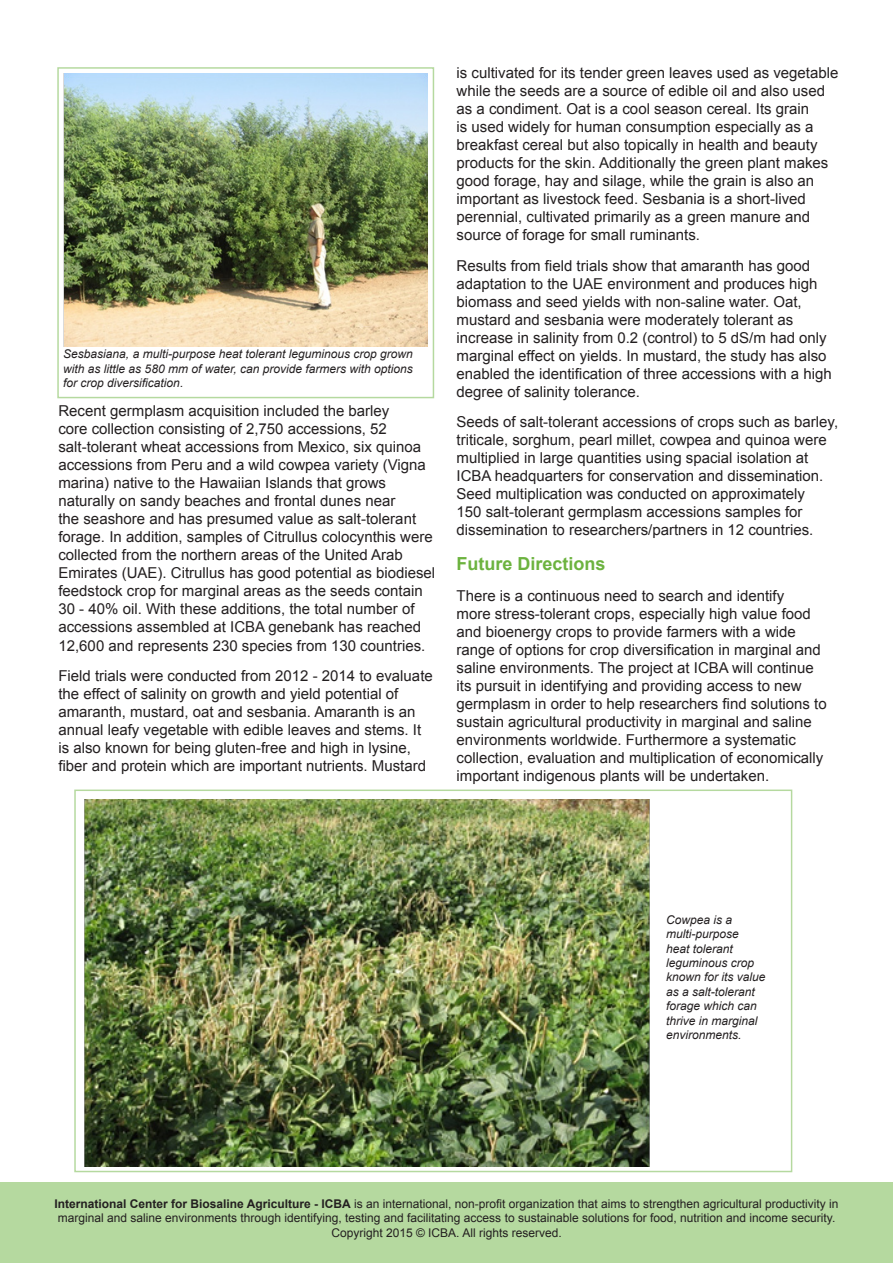
<style>
.page{position:relative;width:893px;height:1263px;background:#fff}
.page>*{position:absolute;margin:0;border:0;box-sizing:border-box;transform-origin:0 0}
.t1{font:700 18px "Arial";color:#6cb33f}
.t2{font:15px/18px "Arial";color:#231f20}
.t3{font:12px/14.4px "Arial";color:#231f20;text-align:center}
.t4{font:italic 12px/14.4px "Arial";color:#231f20}
.s1{font-weight:700}
</style>
<div class="page">
<div style="left:0;top:1182px;width:893px;height:81px;background:#b5d99f"></div>
<img style="left:84px;top:799px;width:566px;height:367px">
<img style="left:63px;top:74px;width:365px;height:272px">
<p class="t4" style="left:63px;top:347px;width:351px;text-align:justify">Sesbasiana a, multi-purpose heat tolerant leguminous crop grown with as little as 580 mm of water, can provide farmers with options for crop diversification.</p>
<p class="t2" style="left:58px;top:402px;width:378px">Recent germplasm acquisition included the barley<br>core collection consisting of 2,750 accessions, 52 salt-tolerant wheat accessions from Mexico, six quinoa accessions from Peru and a wild cowpea variety (Vigna marina) native to the Hawaiian Islands that grows naturally on sandy beaches and frontal dunes near<br>the seashore and has presumed value as salt-tolerant forage In. addition, samples of Citrullus colocynthis were collected from the northern areas of the United Arab Emirates (UAE .) Citrullus has good potential as biodiesel feedstock crop for marginal areas as the seeds contain 30 - 40% oil. With these additions, the total number of accessions assembled at ICBA genebank has reached 12,600 and represents 230 species from 130 countries.</p>
<p class="t2" style="left:58px;top:667px;width:376px">Field trials were conducted from 2012 - 2014 to evaluate the effect of salinity on growth and yield potential of amaranth, mustard, oat and sesbania. Amaranth is an annual leafy vegetable with edible leaves and stems It. is also known for being gluten-free and high in lysine, fiber and protein which are important nutrients. Mustard</p>
<p class="t2" style="left:457px;top:64px;width:383px">is cultivated for its tender green leaves used as vegetable while the seeds are a source of edible oil and also used as a condiment. Oat is a cool season cereal. Its grain<br>is used widely for human consumption especially as a breakfast cereal but also topically in health and beauty products for the skin. Additionally the green plant makes good forage, hay and silage, while the grain is also an important as livestock feed. Sesbania is a short-lived perennial, cultivated primarily as a green manure and source of forage for small ruminants.</p>
<p class="t2" style="left:457px;top:257px;width:377px">Results from field trials show that amaranth has good adaptation to the UAE environment and produces high biomass and seed yields with non-saline water. Oat, mustard and sesbania were moderately tolerant as increase in salinity from 0.2 (control) to 5 dS m/ had only marginal effect on yields In. mustard, the study has also enabled the identification of three accessions with a high degree of salinity tolerance.</p>
<p class="t2" style="left:457px;top:413px;width:383px">Seeds of salt-tolerant accessions of crops such as barley, triticale, sorghum, pearl millet, cowpea and quinoa were multiplied in large quantities using spacial isolation at ICBA headquarters for conservation and dissemination.<br>Seed multiplication was conducted on approximately<br>150 salt-tolerant germplasm accessions samples for dissemination to researchers/partners in 12 countries.</p>
<p class="t1" style="left:457px;top:551px;width:151px">Future Directions</p>
<p class="t2" style="left:457px;top:586px;width:372px">There is a continuous need to search and identify<br>more stress-tolerant crops, especially high value food and bioenergy crops to provide farmers with a wide range of options for crop diversification in marginal and saline environments. The project at ICBA will continue its pursuit in identifying and providing access to new germplasm in order to help researchers find solutions to sustain agricultural productivity in marginal and saline environments worldwide. Furthermore a systematic collection, evaluation and multiplication of economically important indigenous plants will be undertaken.</p>
<p class="t4" style="left:666px;top:912px;width:101px">Cowpea is a multi-purpose<br>heat tolerant leguminous crop known for its value as a salt-tolerant forage which can thrive in marginal environments.</p>
<p class="t3" style="left:55px;top:1197px;width:785px"><span class="s1">International Center for Biosaline Agriculture - ICBA</span> is an international, non-profit organization that aims to strengthen agricultural productivity in marginal and saline environments through identifying, testing and facilitating access to sustainable solutions for food, nutrition and income security.<br>Copyright 2015 © ICBA. All rights reserved.</p>
</div>
